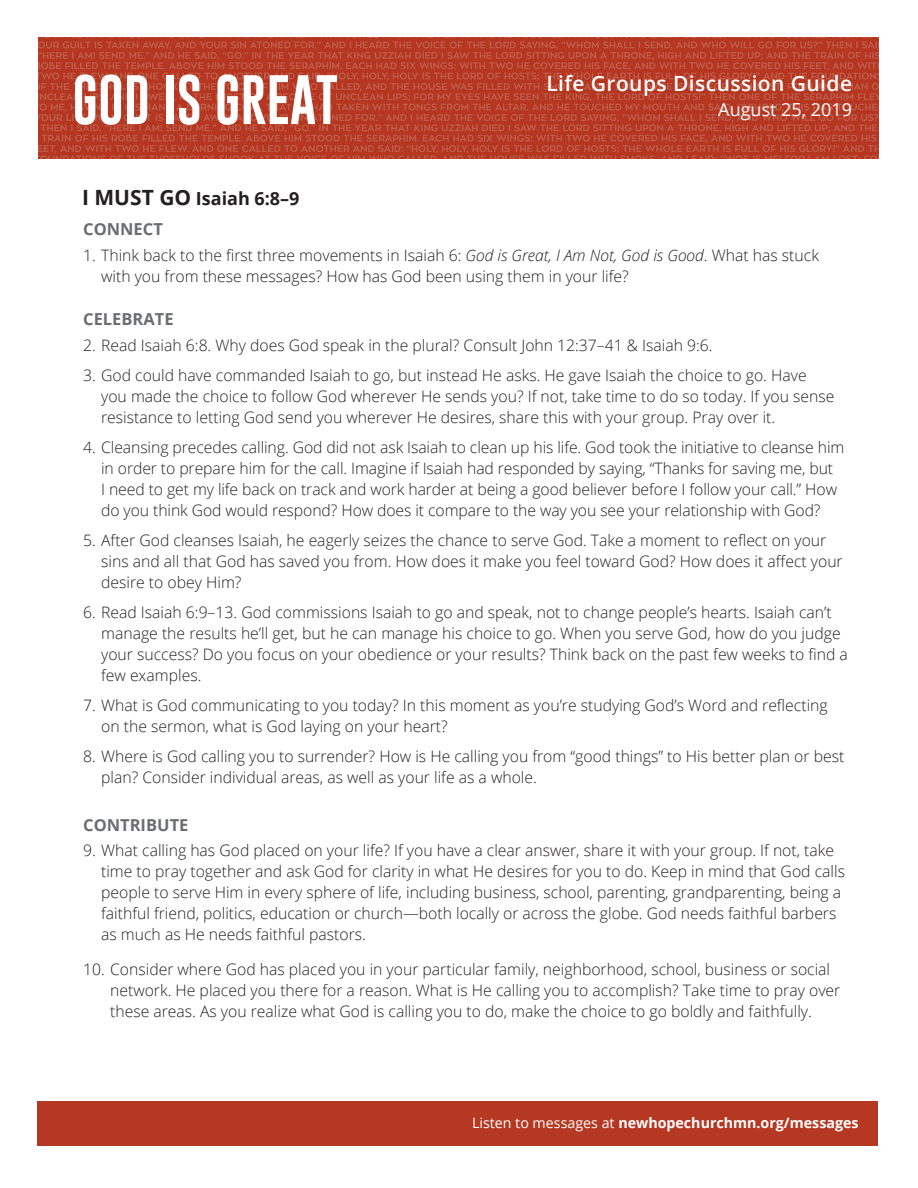
<style>
.page{position:relative;width:918px;height:1188px;background:#fff}
.page>*{position:absolute;margin:0;border:0;box-sizing:border-box;transform-origin:0 0}
.t1{font:51px "Gobold";color:#fff}
.t2{font:600 21px "Open Sans";letter-spacing:.02em;color:#fff}
.t3{font:700 18px "Open Sans";color:#231f20}
.t4{font:18px "Open Sans";color:#fff}
.Discussion_Questions{font:700 16.5px "Open Sans";color:#6c6d70}
.Discussion_Questions-2{font:300 15.75px/21px "Open Sans";color:#231f20}
.t5{font:700 14.25px "Open Sans";color:#fff}
.s1{font-size:21px}
.s2{font-style:italic}
.s3{font-weight:400}
</style>
<div class="page">
<div style="left:38px;top:1102px;width:840px;height:44px;background:#b53822"></div>
<img style="left:38px;top:38px;width:841px;height:121px">
<p class="t1" style="left:72px;top:67px;width:267px">GOD IS GREAT</p>
<p class="t3" style="left:82px;top:186px;width:219px"><span class="s1">I MUST GO</span> Isaiah 6:8–9</p>
<p class="t2" style="left:546px;top:69px;width:307px">Life Groups Discussion Guide</p>
<p class="t4" style="left:718px;top:97px;width:135px">August 25, 2019</p>
<p class="Discussion_Questions" style="left:83px;top:218px;width:81px">CONNECT</p>
<p class="Discussion_Questions-2" style="left:101px;top:244px;width:719px;text-indent:-18px">1. Think back to the first three movements in Isaiah 6: <span class="s2">God is Great, I Am Not, God is Good</span>. What has stuck with you from these messages? How has God been using them in your life?</p>
<p class="Discussion_Questions" style="left:83px;top:308px;width:92px">CELEBRATE</p>
<p class="Discussion_Questions-2" style="left:83px;top:334px;width:631px">2. Read Isaiah 6:8. Why does God speak in the plural? Consult John 12:37–41 &amp; Isaiah 9:6.</p>
<p class="Discussion_Questions-2" style="left:101px;top:364px;width:735px;text-indent:-18px">3. God could have commanded Isaiah to go, but instead He asks. He gave Isaiah the choice to go. Have you made the choice to follow God wherever He sends you? If not, take time to do so today. If you sense resistance to letting God send you wherever He desires, share this with your group. Pray over it.</p>
<p class="Discussion_Questions-2" style="left:101px;top:436px;width:745px;text-indent:-18px">4. Cleansing precedes calling. God did not ask Isaiah to clean up his life. God took the initiative to cleanse him in order to prepare him for the call. Imagine if Isaiah had responded by saying, “Thanks for saving me, but<br>I need to get my life back on track and work harder at being a good believer before I follow your call.” How do you think God would respond? How does it compare to the way you see your relationship with God?</p>
<p class="Discussion_Questions-2" style="left:101px;top:529px;width:743px;text-indent:-18px">5. After God cleanses Isaiah, he eagerly seizes the chance to serve God. Take a moment to reflect on your sins and all that God has saved you from. How does it make you feel toward God? How does it affect your desire to obey Him?</p>
<p class="Discussion_Questions-2" style="left:101px;top:601px;width:748px;text-indent:-18px">6. Read Isaiah 6:9–13. God commissions Isaiah to go and speak, not to change people’s hearts. Isaiah can’t manage the results he’ll get, but he can manage his choice to go. When you serve God, how do you judge your success? Do you focus on your obedience or your results? Think back on the past few weeks to find a few examples.</p>
<p class="Discussion_Questions-2" style="left:101px;top:694px;width:728px;text-indent:-18px">7. What is God communicating to you today? In this moment as you’re studying God’s Word and reflecting on the sermon, what is God laying on your heart?</p>
<p class="Discussion_Questions-2" style="left:101px;top:745px;width:745px;text-indent:-18px">8. Where is God calling you to surrender? How is He calling you from “good things” to His better plan or best plan? Consider individual areas, as well as your life as a whole.</p>
<p class="Discussion_Questions" style="left:83px;top:813px;width:107px">CONTRIBUTE</p>
<p class="Discussion_Questions-2" style="left:101px;top:840px;width:745px;text-indent:-18px">9. What calling has God placed on your life? If you have a clear answer, share it with your group. If not, take time to pray together and ask God for clarity in what He desires for you to do. Keep in mind that God calls people to serve Him in every sphere of life, including business, school, parenting, grandparenting, being a faithful friend, politics, education or church—both locally or across the globe. God needs faithful barbers as much as He needs faithful pastors.</p>
<p class="Discussion_Questions-2" style="left:110px;top:958px;width:732px;text-indent:-27px">10. Consider where God has placed you in your particular family, neighborhood, school, business or social network. He placed you there for a reason. What is He calling you to accomplish? Take time to pray over these areas. As you realize what God is calling you to do, make the choice to go boldly and faithfully.</p>
<p class="t5" style="left:472px;top:1112px;width:388px"><span class="s3">Listen to messages at</span> newhopechurchmn.org/messages</p>
</div>
